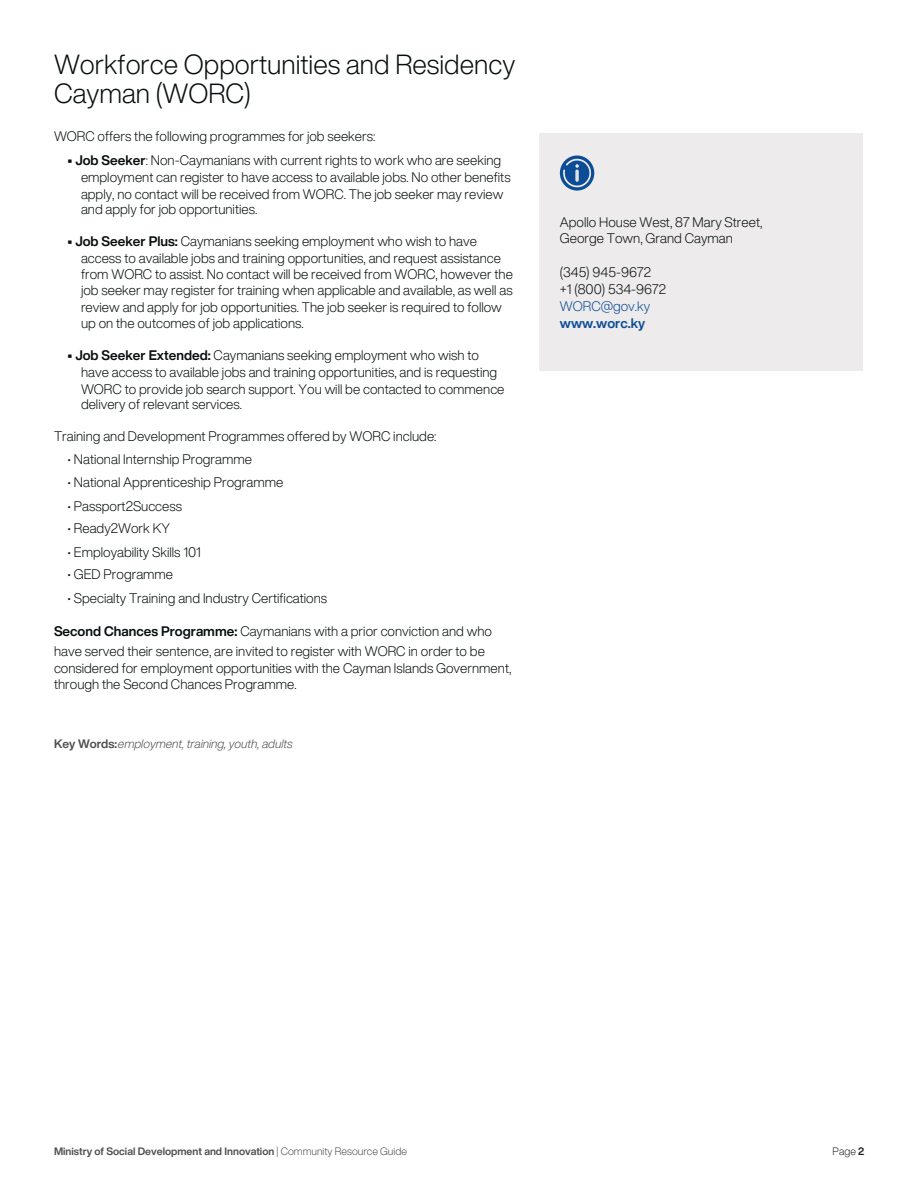
<style>
.page{position:relative;width:918px;height:1188px;background:#fff}
.page>*{position:absolute;margin:0;border:0;box-sizing:border-box;transform-origin:0 0}
.t1{font:300 27px/29px "Helvetica Now Display";color:#090f10}
.t2{font:300 13.5px/16.8px "Helvetica Now Display";color:#090f10}
.t3{font:700 13.5px "Helvetica Now Display";color:#0d4d96}
.t4{font:italic 300 12px "Helvetica Now Display";color:#4e4e4e}
.t5{font:700 10.5px "Helvetica Now Display";color:#4e4e4e}
.t6{font:300 10.5px "Helvetica Now Display";color:#231f20}
.s1{font-weight:700}
.s2{font-weight:700;font-style:normal}
.s3{color:#0d4d96}
.s4{font-weight:300}
</style>
<div class="page">
<div style="left:539px;top:133px;width:323px;height:237px;background:#edebeb"></div>
<svg style="left:560px;top:155px;width:34px;height:36px"></svg>
<svg style="left:575px;top:170px;width:4px;height:12px"></svg>
<h1 class="t1" style="left:54px;top:49px;width:463px">Workforce Opportunities and Residency<br>Cayman (WORC)</h1>
<h2 class="t2" style="left:54px;top:127px;width:323px">WORC offers the following programmes for job seekers:</h2>
<h2 class="t2" style="left:68px;top:151px;width:435px"><span class="s1">• Job Seeker</span>: Non-Caymanians with current rights to work who are seeking</h2>
<h2 class="t2" style="left:81px;top:168px;width:431px">employment can register to have access to available jobs. No other benefits apply, no contact will be received from WORC. The job seeker may review</h2>
<h2 class="t2" style="left:81px;top:201px;width:178px">and apply for job opportunities.</h2>
<h2 class="t2" style="left:68px;top:232px;width:411px"><span class="s1">• Job Seeker Plus:</span> Caymanians seeking employment who wish to have</h2>
<h2 class="t2" style="left:81px;top:249px;width:433px;line-height:16.4px">access to available jobs and training opportunities, and request assistance from WORC to assist. No contact will be received from WORC, however the job seeker may register for training when applicable and available, as well as</h2>
<h2 class="t2" style="left:81px;top:299px;width:422px;line-height:15.8px">review and apply for job opportunities. The job seeker is required to follow up on the outcomes of job applications.</h2>
<h2 class="t2" style="left:68px;top:347px;width:413px"><span class="s1">• Job Seeker Extended:</span> Caymanians seeking employment who wish to</h2>
<h2 class="t2" style="left:81px;top:363px;width:425px">have access to available jobs and training opportunities, and is requesting<br>WORC to provide job search support. You will be contacted to commence</h2>
<h2 class="t2" style="left:81px;top:396px;width:163px">delivery of relevant services.</h2>
<h3 class="t2" style="left:54px;top:427px;width:384px">Training and Development Programmes offered by WORC include:</h3>
<h4 class="t2" style="left:68px;top:451px;width:186px">• National Internship Programme</h4>
<h4 class="t2" style="left:68px;top:473px;width:217px">• National Apprenticeship Programme</h4>
<h4 class="t2" style="left:68px;top:497px;width:116px">• Passport2Success</h4>
<h4 class="t2" style="left:68px;top:520px;width:104px">• Ready2Work KY</h4>
<h4 class="t2" style="left:68px;top:543px;width:135px">• Employability Skills 101</h4>
<h4 class="t2" style="left:68px;top:566px;width:107px">• GED Programme</h4>
<h4 class="t2" style="left:68px;top:589px;width:261px">• Specialty Training and Industry Certifications</h4>
<h2 class="t2" style="left:54px;top:621px;width:440px;line-height:20.2px"><span class="s1">Second Chances Programme:</span> Caymanians with a prior conviction and who have served their sentence, are invited to register with WORC in order to be</h2>
<h2 class="t2" style="left:54px;top:660px;width:459px;line-height:15.8px">considered for employment opportunities with the Cayman Islands Government, through the Second Chances Programme.</h2>
<p class="t4" style="left:54px;top:735px;width:240px"><span class="s2">Key Words:</span>employment, training, youth, adults</p>
<p class="t2" style="left:560px;top:213px;width:204px">Apollo House West, 87 Mary Street,<br>George Town, Grand Cayman</p>
<p class="t2" style="left:560px;top:264px;width:108px">(345) 945-9672<br>+1 (800) 534-9672<br><span class="s3">WORC@gov.ky</span></p>
<p class="t3" style="left:560px;top:313px;width:87px">www.worc.ky</p>
<p class="t5" style="left:54px;top:1143px;width:354px">Ministry of Social Development and Innovation <span class="s4">| Community Resource Guide</span></p>
<p class="t6" style="left:833px;top:1143px;width:33px">Page <span class="s1">2</span></p>
</div>
